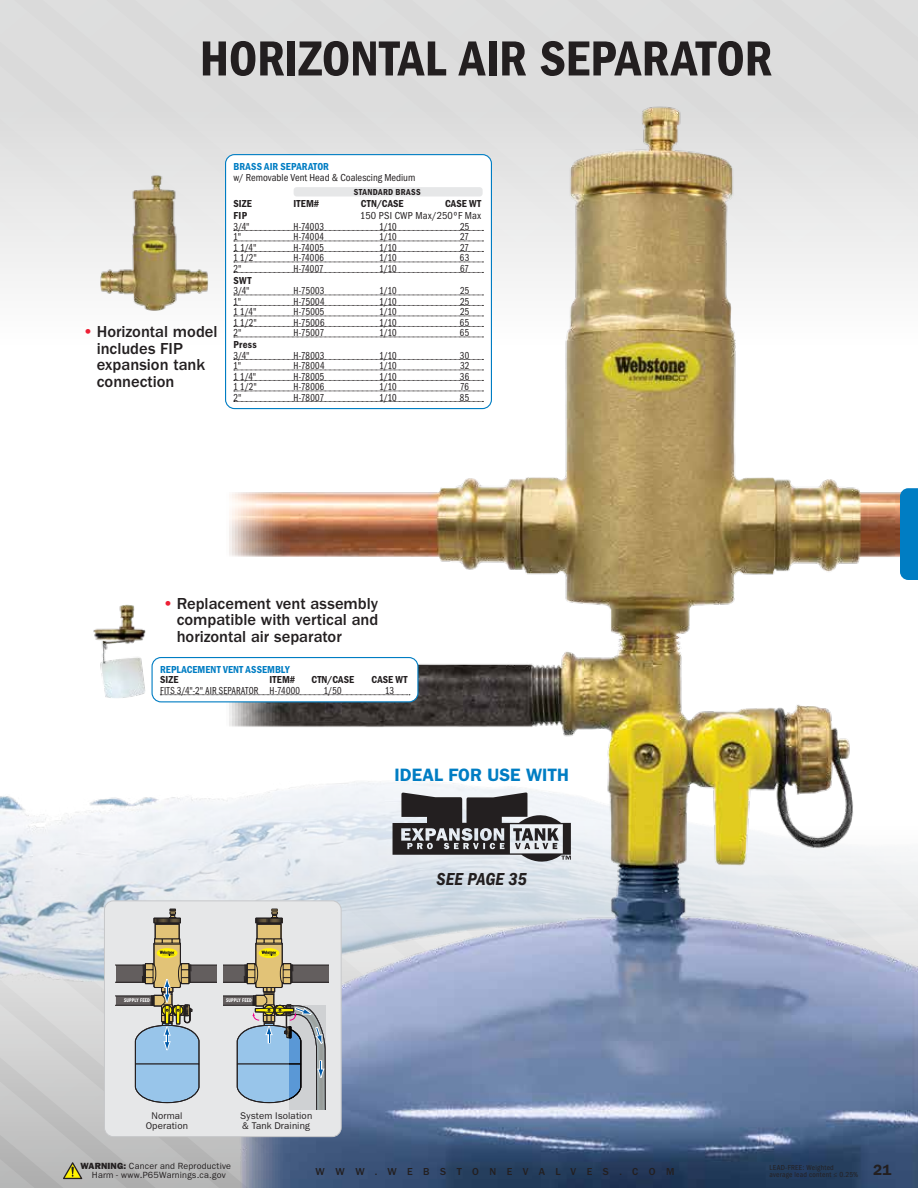
<style>
.page{position:relative;width:918px;height:1188px;background:#fff}
.page>*{position:absolute;margin:0;border:0;box-sizing:border-box;transform-origin:0 0}
.t1{font:51px "ITC Franklin Gothic Std Dm Cd";letter-spacing:-.005em;color:#231f20}
.t2{font:600 18px "ITC Franklin Gothic Std";color:#007dc3}
.t3{font:18px "ITC Franklin Gothic Std Dm Cd It";letter-spacing:-.005em;color:#231f20}
.t4{font:500 16.5px/16.5px "ITC Franklin Gothic Std";color:#231f20}
.t5{font:600 15px "ITC Franklin Gothic Std";color:#231f20}
.t6{font:10.5px "ITC Franklin Gothic Std Bk Cp";letter-spacing:.025em;color:#231f20}
.t7{font:10.5px "ITC Franklin Gothic Std Dm Cd";letter-spacing:.01em;color:#231f20}
.t8{font:10.5px "ITC Franklin Gothic Std Dm Cd";letter-spacing:.01em;color:#007dc3}
.t9{font:condensed 10.5px "ITC Franklin Gothic Std";color:#231f20}
.t10{font:500 10.5px "ITC Franklin Gothic Std";letter-spacing:.995em;color:#231f20}
.t11{font:condensed 10.5px "ITC Franklin Gothic Std";letter-spacing:.02em;color:#231f20}
.t12{font:9.75px/9.8px "ITC Franklin Gothic Std";letter-spacing:.01em;color:#231f20}
.t13{font:9px/9px "ITC Franklin Gothic Std";letter-spacing:.025em;color:#231f20}
.t14{font:9px "ITC Franklin Gothic Std Dm Cd";letter-spacing:.035em;color:#231f20}
.t15{font:condensed 7.5px/7.5px "ITC Franklin Gothic Std";letter-spacing:.035em;color:#231f20}
.t16{font:5.55px "ITC Franklin Gothic Std Dm Cp";letter-spacing:.025em;color:#fff}
.s1{font-weight:600;color:#ed1f35}
.s2{font-family:"ITC Franklin Gothic Std Hvy"}
</style>
<div class="page">
<div style="left:545px;top:0;width:92px;height:75px;background:#ddd"></div>
<div style="left:453px;top:0;width:92px;height:75px;background:#ddd"></div>
<div style="left:176px;top:0;width:277px;height:75px;background:#ddd"></div>
<div style="left:176px;top:66px;width:184px;height:77px;background:#ddd"></div>
<svg style="left:176px;top:143px;width:47px;height:138px"></svg>
<svg style="left:0;top:0;width:176px;height:281px"></svg>
<div style="left:658px;top:0;width:260px;height:75px;background:#ddd"></div>
<img style="left:0;top:657px;width:223px;height:252px">
<img style="left:223px;top:75px;width:695px;height:1113px">
<svg style="left:393px;top:792px;width:178px;height:78px"></svg>
<div style="left:226px;top:155px;width:265px;height:254px;background:#fff;border-radius:9px"></div>
<svg style="left:234px;top:230px;width:249px;height:1px"></svg>
<svg style="left:234px;top:241px;width:249px;height:1px"></svg>
<svg style="left:234px;top:251px;width:249px;height:1px"></svg>
<svg style="left:234px;top:262px;width:249px;height:1px"></svg>
<svg style="left:234px;top:272px;width:249px;height:1px"></svg>
<svg style="left:234px;top:295px;width:249px;height:1px"></svg>
<svg style="left:234px;top:305px;width:249px;height:1px"></svg>
<svg style="left:234px;top:316px;width:249px;height:1px"></svg>
<svg style="left:234px;top:326px;width:249px;height:1px"></svg>
<svg style="left:234px;top:337px;width:249px;height:1px"></svg>
<svg style="left:234px;top:359px;width:249px;height:1px"></svg>
<svg style="left:234px;top:370px;width:249px;height:1px"></svg>
<svg style="left:234px;top:380px;width:249px;height:1px"></svg>
<svg style="left:234px;top:391px;width:249px;height:1px"></svg>
<svg style="left:234px;top:401px;width:249px;height:1px"></svg>
<div style="left:294px;top:187px;width:189px;height:10px;background:#e6e7e8;border-radius:3px"></div>
<div style="left:225px;top:154px;width:267px;height:255px;border:1px solid #007dc3;border-radius:9px"></div>
<div style="left:152px;top:658px;width:266px;height:44px;background:#fff;border-radius:9px"></div>
<svg style="left:160px;top:695px;width:250px;height:1px"></svg>
<div style="left:152px;top:657px;width:267px;height:45px;border:1px solid #007dc3;border-radius:9px"></div>
<img style="left:92px;top:604px;width:54px;height:94px">
<img style="left:99px;top:175px;width:111px;height:136px">
<div style="left:104px;top:901px;width:237px;height:236px;background:#e6e7e8;border-radius:9px"></div>
<div style="left:104px;top:900px;width:238px;height:237px;border:1px solid #c7c8ca;border-radius:9px"></div>
<svg style="left:223px;top:908px;width:106px;height:201px"></svg>
<svg style="left:0;top:909px;width:217px;height:279px"></svg>
<div style="left:900px;top:488px;width:18px;height:92px;background:#007dc3"></div>
<h1 class="t1" style="left:200px;top:29px;width:574px">HORIZONTAL AIR SEPARATOR</h1>
<h3 class="t4" style="left:97px;top:324px;width:122px;text-indent:-13px"><span class="s1">•</span> Horizontal model includes FIP expansion tank connection</h3>
<p class="t8" style="left:234px;top:160px;width:97px">BRASS AIR SEPARATOR</p>
<p class="t9" style="left:234px;top:171px;width:183px">w/ Removable Vent Head &amp; Coalescing Medium</p>
<p class="t14" style="left:354px;top:187px;width:68px">STANDARD BRASS</p>
<p class="t7" style="left:234px;top:198px;width:20px">SIZE</p>
<p class="t7" style="left:294px;top:198px;width:27px">ITEM#</p>
<p class="t7" style="left:361px;top:198px;width:44px">CTN/CASE</p>
<p class="t7" style="left:445px;top:198px;width:38px">CASE WT</p>
<p class="t7" style="left:234px;top:210px;width:15px">FIP</p>
<p class="t11" style="left:360px;top:210px;width:123px">150 PSI CWP Max/250ºF Max</p>
<p class="t6" style="left:234px;top:220px;width:18px">3/4"</p>
<p class="t6" style="left:294px;top:220px;width:32px">H-74003</p>
<p class="t6" style="left:379px;top:220px;width:19px">1/10</p>
<p class="t6" style="left:460px;top:220px;width:11px">25</p>
<p class="t6" style="left:234px;top:231px;width:9px">1"</p>
<p class="t6" style="left:294px;top:231px;width:32px">H-74004</p>
<p class="t6" style="left:379px;top:231px;width:19px">1/10</p>
<p class="t6" style="left:460px;top:231px;width:10px">27</p>
<p class="t6" style="left:234px;top:241px;width:24px">1 1/4"</p>
<p class="t6" style="left:294px;top:241px;width:32px">H-74005</p>
<p class="t6" style="left:379px;top:241px;width:19px">1/10</p>
<p class="t6" style="left:460px;top:241px;width:10px">27</p>
<p class="t6" style="left:234px;top:252px;width:25px">1 1/2"</p>
<p class="t6" style="left:294px;top:252px;width:32px">H-74006</p>
<p class="t6" style="left:379px;top:252px;width:19px">1/10</p>
<p class="t6" style="left:460px;top:252px;width:11px">63</p>
<p class="t6" style="left:234px;top:262px;width:10px">2"</p>
<p class="t6" style="left:294px;top:262px;width:32px">H-74007</p>
<p class="t6" style="left:379px;top:262px;width:19px">1/10</p>
<p class="t6" style="left:460px;top:262px;width:11px">67</p>
<p class="t7" style="left:234px;top:274px;width:19px">SWT</p>
<p class="t6" style="left:234px;top:285px;width:18px">3/4"</p>
<p class="t6" style="left:294px;top:285px;width:32px">H-75003</p>
<p class="t6" style="left:379px;top:285px;width:19px">1/10</p>
<p class="t6" style="left:460px;top:285px;width:11px">25</p>
<p class="t6" style="left:234px;top:295px;width:9px">1"</p>
<p class="t6" style="left:294px;top:295px;width:32px">H-75004</p>
<p class="t6" style="left:379px;top:295px;width:19px">1/10</p>
<p class="t6" style="left:460px;top:295px;width:11px">25</p>
<p class="t6" style="left:234px;top:306px;width:24px">1 1/4"</p>
<p class="t6" style="left:294px;top:306px;width:32px">H-75005</p>
<p class="t6" style="left:379px;top:306px;width:19px">1/10</p>
<p class="t6" style="left:460px;top:306px;width:11px">25</p>
<p class="t6" style="left:234px;top:316px;width:25px">1 1/2"</p>
<p class="t6" style="left:294px;top:316px;width:32px">H-75006</p>
<p class="t6" style="left:379px;top:316px;width:19px">1/10</p>
<p class="t6" style="left:460px;top:316px;width:11px">65</p>
<p class="t6" style="left:234px;top:327px;width:10px">2"</p>
<p class="t6" style="left:294px;top:327px;width:32px">H-75007</p>
<p class="t6" style="left:379px;top:327px;width:19px">1/10</p>
<p class="t6" style="left:460px;top:327px;width:11px">65</p>
<p class="t7" style="left:234px;top:339px;width:25px">Press</p>
<p class="t6" style="left:234px;top:349px;width:18px">3/4"</p>
<p class="t6" style="left:294px;top:349px;width:32px">H-78003</p>
<p class="t6" style="left:379px;top:349px;width:19px">1/10</p>
<p class="t6" style="left:460px;top:349px;width:11px">30</p>
<p class="t6" style="left:234px;top:360px;width:9px">1"</p>
<p class="t6" style="left:294px;top:360px;width:32px">H-78004</p>
<p class="t6" style="left:379px;top:360px;width:19px">1/10</p>
<p class="t6" style="left:460px;top:360px;width:11px">32</p>
<p class="t6" style="left:234px;top:370px;width:24px">1 1/4"</p>
<p class="t6" style="left:294px;top:370px;width:32px">H-78005</p>
<p class="t6" style="left:379px;top:370px;width:19px">1/10</p>
<p class="t6" style="left:460px;top:370px;width:11px">36</p>
<p class="t6" style="left:234px;top:381px;width:25px">1 1/2"</p>
<p class="t6" style="left:294px;top:381px;width:32px">H-78006</p>
<p class="t6" style="left:379px;top:381px;width:19px">1/10</p>
<p class="t6" style="left:460px;top:381px;width:10px">76</p>
<p class="t6" style="left:234px;top:391px;width:10px">2"</p>
<p class="t6" style="left:294px;top:391px;width:32px">H-78007</p>
<p class="t6" style="left:379px;top:391px;width:19px">1/10</p>
<p class="t6" style="left:460px;top:391px;width:11px">85</p>
<h3 class="t4" style="left:177px;top:595px;width:203px;text-align:justify;text-indent:-13px"><span class="s1">•</span> Replacement vent assembly compatible with vertical and horizontal air separator</h3>
<p class="t8" style="left:160px;top:663px;width:131px">REPLACEMENT VENT ASSEMBLY</p>
<p class="t7" style="left:160px;top:674px;width:20px">SIZE</p>
<p class="t7" style="left:270px;top:674px;width:27px">ITEM#</p>
<p class="t7" style="left:311px;top:674px;width:44px">CTN/CASE</p>
<p class="t7" style="left:372px;top:674px;width:38px">CASE WT</p>
<p class="t6" style="left:160px;top:685px;width:141px">FITS 3/4"-2" AIR SEPARATOR H-74000</p>
<p class="t6" style="left:324px;top:685px;width:19px">1/50</p>
<p class="t6" style="left:385px;top:685px;width:10px">13</p>
<h2 class="t2" style="left:394px;top:764px;width:176px">IDEAL FOR USE WITH</h2>
<h2 class="t3" style="left:437px;top:869px;width:92px">SEE PAGE 35</h2>
<p class="t16" style="left:124px;top:997px;width:27px">SUPPLY FEED</p>
<p class="t16" style="left:226px;top:997px;width:27px">SUPPLY FEED</p>
<p class="t12" style="left:146px;top:1111px;width:44px;text-align:center">Normal<br>Operation</p>
<p class="t12" style="left:240px;top:1111px;width:73px">System Isolation &amp; Tank Draining</p>
<p class="t13" style="left:92px;top:1162px;width:141px;text-indent:-11px"><span class="s2">WARNING:</span> Cancer and Reproductive<br>Harm - www.P65Warnings.ca.gov</p>
<p class="t15" style="left:770px;top:1163px;width:90px">LEAD-FREE: Weighted average lead content ≤ 0.25%</p>
<p class="t10" style="left:315px;top:1165px;width:361px">WWW.WEBSTONEVALVES.COM</p>
<h3 class="t5" style="left:873px;top:1160px;width:20px">21</h3>
</div>
